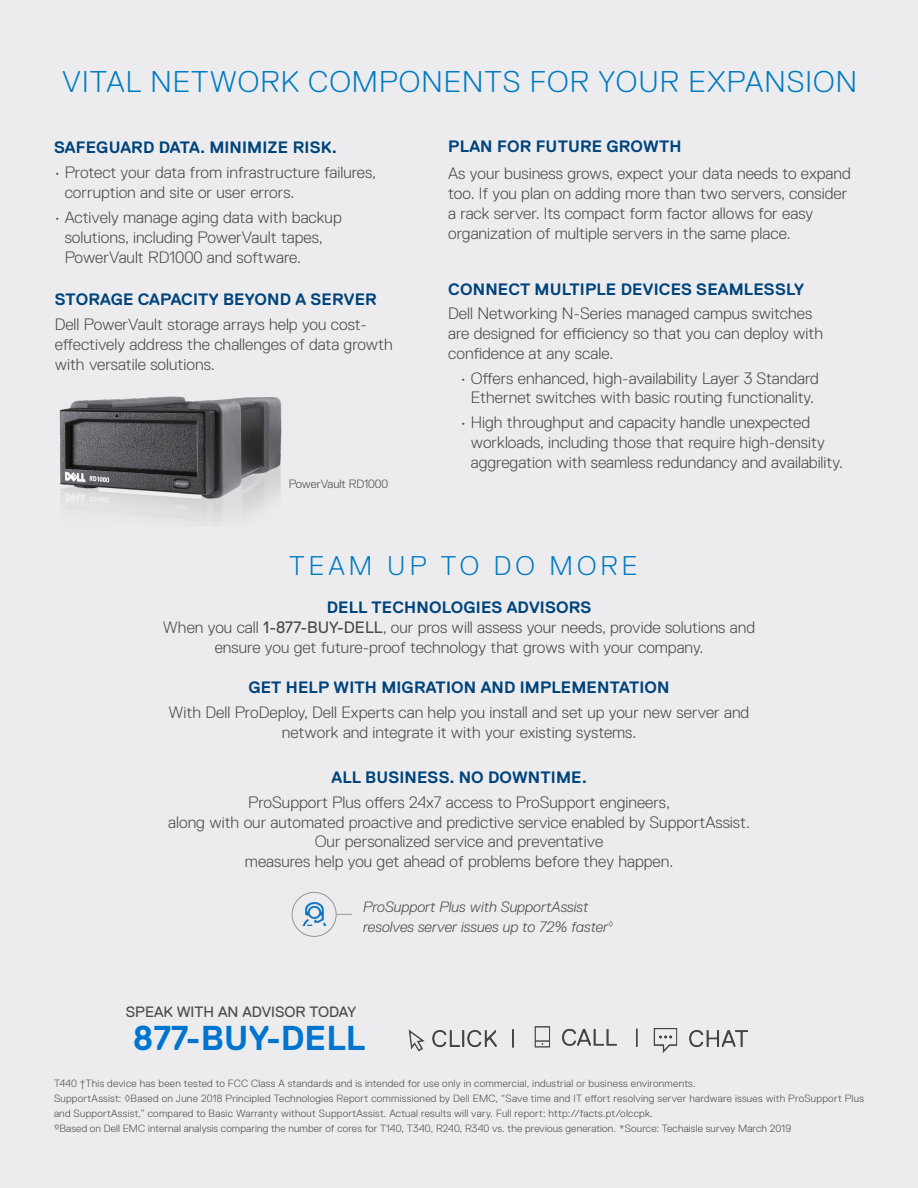
<style>
.page{position:relative;width:918px;height:1188px;background:#ececee}
.page>*{position:absolute;margin:0;border:0;box-sizing:border-box;transform-origin:0 0}
.t1{font:700 34.5px "Dell Replica";color:#0075cf}
.t2{font:300 30px "Dell Replica";letter-spacing:.035em;color:#007bc2}
.t3{font:300 27px "Dell Replica";letter-spacing:.15em;color:#007bc2}
.body_8_5_13{font:300 16.5px/19.8px "Dell Replica";color:#4b4c4d;text-align:center}
.Subheads_red{font:300 16.5px/19.8px "Dell Replica";color:#4b4c4d}
.Subheads_red-2{font:700 16.5px "Dell Replica";letter-spacing:.01em;color:#00447b}
.body_8_5_13-2{font:700 16.5px "Dell Replica";letter-spacing:.01em;color:#00447b}
.Subheads_red-3{font:italic 300 15px/19.5px "Dell Replica";color:#4b4c4d}
.body_8_5_13-3{font:15px "Dell Replica";color:#4b4c4d}
.t4{font:300 12px "Dell Replica";letter-spacing:-.005em;color:#4b4c4d}
.t5{font:300 10.5px/15px "Dell Replica";letter-spacing:.025em;color:#4b4c4d}
.s1{font-weight:700;color:#00447b}
.s2{font-weight:400}
</style>
<div class="page">
<img style="left:408px;top:1026px;width:340px;height:28px">
<img style="left:59px;top:396px;width:223px;height:125px">
<div style="left:292px;top:892px;width:45px;height:45px;border:1px solid #939598;border-radius:50%"></div>
<svg style="left:337px;top:914px;width:15px;height:1px"></svg>
<img style="left:303px;top:902px;width:23px;height:24px">
<p class="t2" style="left:62px;top:65px;width:796px">VITAL NETWORK COMPONENTS FOR YOUR EXPANSION</p>
<p class="Subheads_red-2" style="left:54px;top:138px;width:284px">SAFEGUARD DATA. MINIMIZE RISK.</p>
<p class="body_8_5_13" style="left:65px;top:163px;width:313px;text-align:left;text-indent:-11px">• Protect your data from infrastructure failures, corruption and site or user errors.</p>
<p class="body_8_5_13" style="left:65px;top:208px;width:279px;text-align:left;text-indent:-11px">• Actively manage aging data with backup solutions, including PowerVault tapes,<br>PowerVault RD1000 and software.</p>
<p class="Subheads_red-2" style="left:55px;top:290px;width:324px">STORAGE CAPACITY BEYOND A SERVER</p>
<p class="Subheads_red" style="left:55px;top:315px;width:340px">Dell PowerVault storage arrays help you cost&shy;effectively address the challenges of data growth with versatile solutions.</p>
<p class="t4" style="left:289px;top:477px;width:101px">PowerVault RD1000</p>
<p class="Subheads_red-2" style="left:448px;top:137px;width:235px">PLAN FOR FUTURE GROWTH</p>
<p class="Subheads_red" style="left:448px;top:164px;width:404px">As your business grows, expect your data needs to expand too. If you plan on adding more than two servers, consider a rack server. Its compact form factor allows for easy organization of multiple servers in the same place.</p>
<p class="Subheads_red-2" style="left:448px;top:280px;width:357px">CONNECT MULTIPLE DEVICES SEAMLESSLY</p>
<p class="Subheads_red" style="left:448px;top:304px;width:376px">Dell Networking N-Series managed campus switches are designed for efficiency so that you can deploy with confidence at any scale.</p>
<p class="Subheads_red" style="left:460px;top:368px;width:360px;text-align:center">• Offers enhanced, high-availability Layer 3 Standard<br>Ethernet switches with basic routing functionality.</p>
<p class="Subheads_red" style="left:471px;top:412px;width:374px;text-indent:-11px">• High throughput and capacity handle unexpected workloads, including those that require high-density aggregation with seamless redundancy and availability.</p>
<p class="t3" style="left:289px;top:551px;width:350px">TEAM UP TO DO MORE</p>
<p class="body_8_5_13" style="left:163px;top:598px;width:594px"><span class="s1">DELL TECHNOLOGIES ADVISORS<br></span>When you call <span class="s2">1-877-BUY-DELL</span>, our pros will assess your needs, provide solutions and ensure you get future-proof technology that grows with your company.</p>
<p class="body_8_5_13-2" style="left:248px;top:678px;width:423px">GET HELP WITH MIGRATION AND IMPLEMENTATION</p>
<p class="body_8_5_13" style="left:169px;top:702px;width:582px">With Dell ProDeploy, Dell Experts can help you install and set up your new server and network and integrate it with your existing systems.</p>
<p class="body_8_5_13-2" style="left:331px;top:768px;width:257px">ALL BUSINESS. NO DOWNTIME.</p>
<p class="body_8_5_13" style="left:168px;top:792px;width:583px">ProSupport Plus offers 24x7 access to ProSupport engineers,<br>along with our automated proactive and predictive service enabled by SupportAssist.<br>Our personalized service and preventative<br>measures help you get ahead of problems before they happen.</p>
<p class="Subheads_red-3" style="left:363px;top:897px;width:252px">ProSupport Plus with SupportAssist resolves server issues up to 72% faster<sup>◊</sup></p>
<p class="body_8_5_13-3" style="left:126px;top:1003px;width:232px">SPEAK WITH AN ADVISOR TODAY</p>
<h1 class="t1" style="left:133px;top:1019px;width:233px">877-BUY-DELL</h1>
<p class="t5" style="left:54px;top:1076px;width:643px">T440 †This device has been tested to FCC Class A standards and is intended for use only in commercial, industrial or business environments.</p>
<p class="t5" style="left:54px;top:1091px;width:811px">SupportAssist: ◊Based on June 2018 Principled Technologies Report commissioned by Dell EMC, “Save time and IT effort resolving server hardware issues with ProSupport Plus and SupportAssist,” compared to Basic Warranty without SupportAssist. Actual results will vary. Full report: http://facts.pt/olccpk.</p>
<p class="t5" style="left:54px;top:1121px;width:739px">ºBased on Dell EMC internal analysis comparing the number of cores for T140, T340, R240, R340 vs. the previous generation. *Source: Techaisle survey March 2019</p>
</div>
